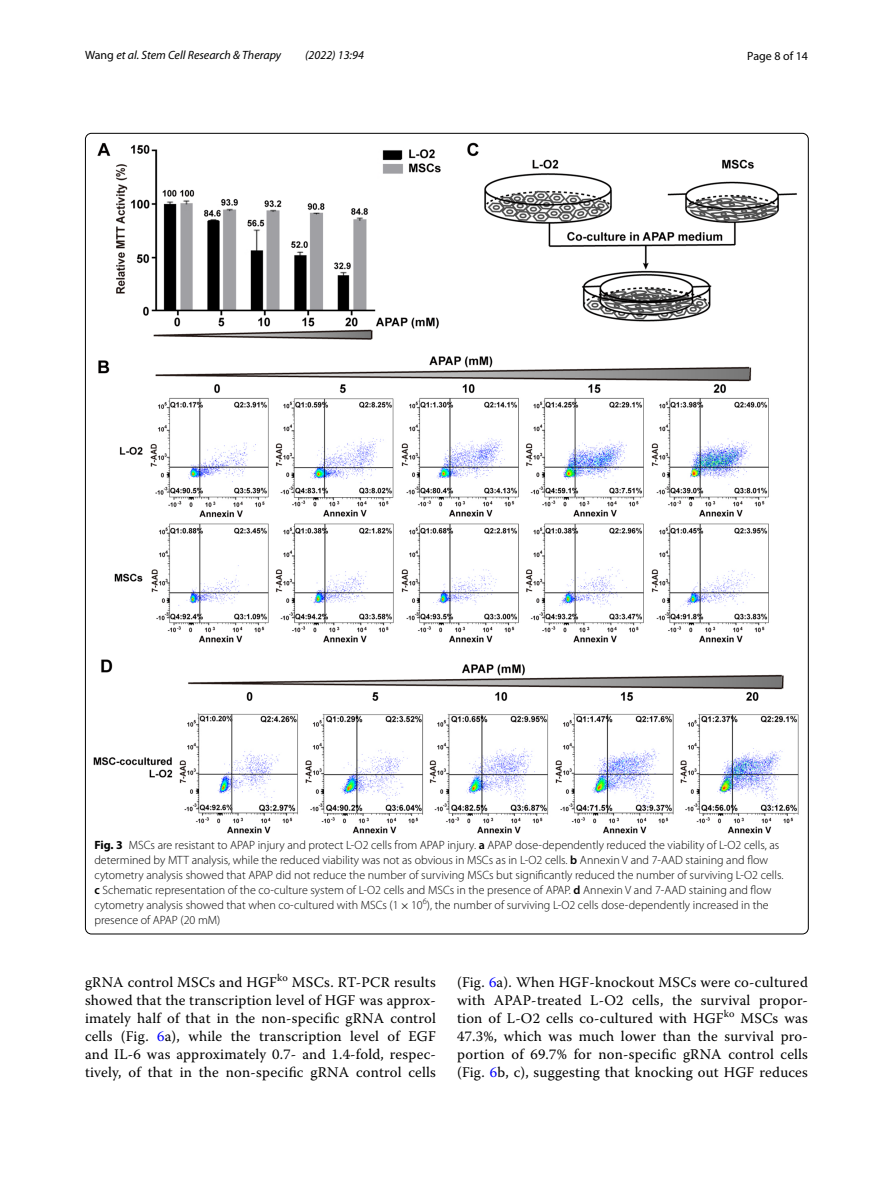
<style>
.page{position:relative;width:893px;height:1187px;background:#fff}
.page>*{position:absolute;margin:0;border:0;box-sizing:border-box;transform-origin:0 0}
.t1{font:14.7px/18px "Warnock Pro";letter-spacing:.015em;color:#000;text-align:justify}
.t2{font:300 12px/15px "Myriad Pro";color:#000}
.t3{font:italic 12px "Myriad Pro";color:#000}
.t4{font:12px "Myriad Pro";color:#000}
.s1{font-style:normal}
.s2{font-weight:700}
.s3{font-weight:600}
.s4{font-family:"MTSY";font-weight:400}
.s5{color:#00f}
</style>
<div class="page">
<img style="left:93px;top:142px;width:706px;height:691px">
<p class="t3" style="left:85px;top:48px;width:198px"><span class="s1">Wang</span> et al. Stem Cell Research &amp; Therapy</p>
<p class="t3" style="left:305px;top:48px;width:60px">(2022) 13:94</p>
<p class="t4" style="left:747px;top:48px;width:62px">Page 8 of 14</p>
<p class="t2" style="left:94px;top:837px;width:691px"><span class="s2">Fig. 3</span> MSCs are resistant to APAP injury and protect L-O2 cells from APAP injury. <span class="s3">a</span> APAP dose-dependently reduced the viability of L-O2 cells, as determined by MTT analysis, while the reduced viability was not as obvious in MSCs as in L-O2 cells. <span class="s3">b</span> Annexin V and 7-AAD staining and flow cytometry analysis showed that APAP did not reduce the number of surviving MSCs but significantly reduced the number of surviving L-O2 cells. <span class="s3">c</span> Schematic representation of the co-culture system of L-O2 cells and MSCs in the presence of APAP. <span class="s3">d</span> Annexin V and 7-AAD staining and flow cytometry analysis showed that when co-cultured with MSCs (1<span class="s4">×</span> -10<sup>6</sup>), the number of surviving L-O2 cells dose-dependently increased in the presence of APAP (20 mM)</p>
<p class="t1" style="left:85px;top:972px;width:352px">gRNA control MSCs and HGF<sup>ko</sup> MSCs. RT-PCR results showed that the transcription level of HGF was approx&shy;imately half of that in the non-specific gRNA control cells (Fig. <span class="s5">6</span>a), while the transcription level of EGF and IL-6 was approximately 0.7- and 1.4-fold, respec&shy;tively, of that in the non-specific gRNA control cells</p>
<p class="t1" style="left:457px;top:972px;width:352px">(Fig. <span class="s5">6</span>a). When HGF-knockout MSCs were co-cultured with APAP-treated L-O2 cells, the survival propor&shy;tion of L-O2 cells co-cultured with HGF<sup>ko</sup> MSCs was 47.3%, which was much lower than the survival pro&shy;portion of 69.7% for non-specific gRNA control cells (Fig. <span class="s5">6</span>b, c), suggesting that knocking out HGF reduces</p>
</div>
